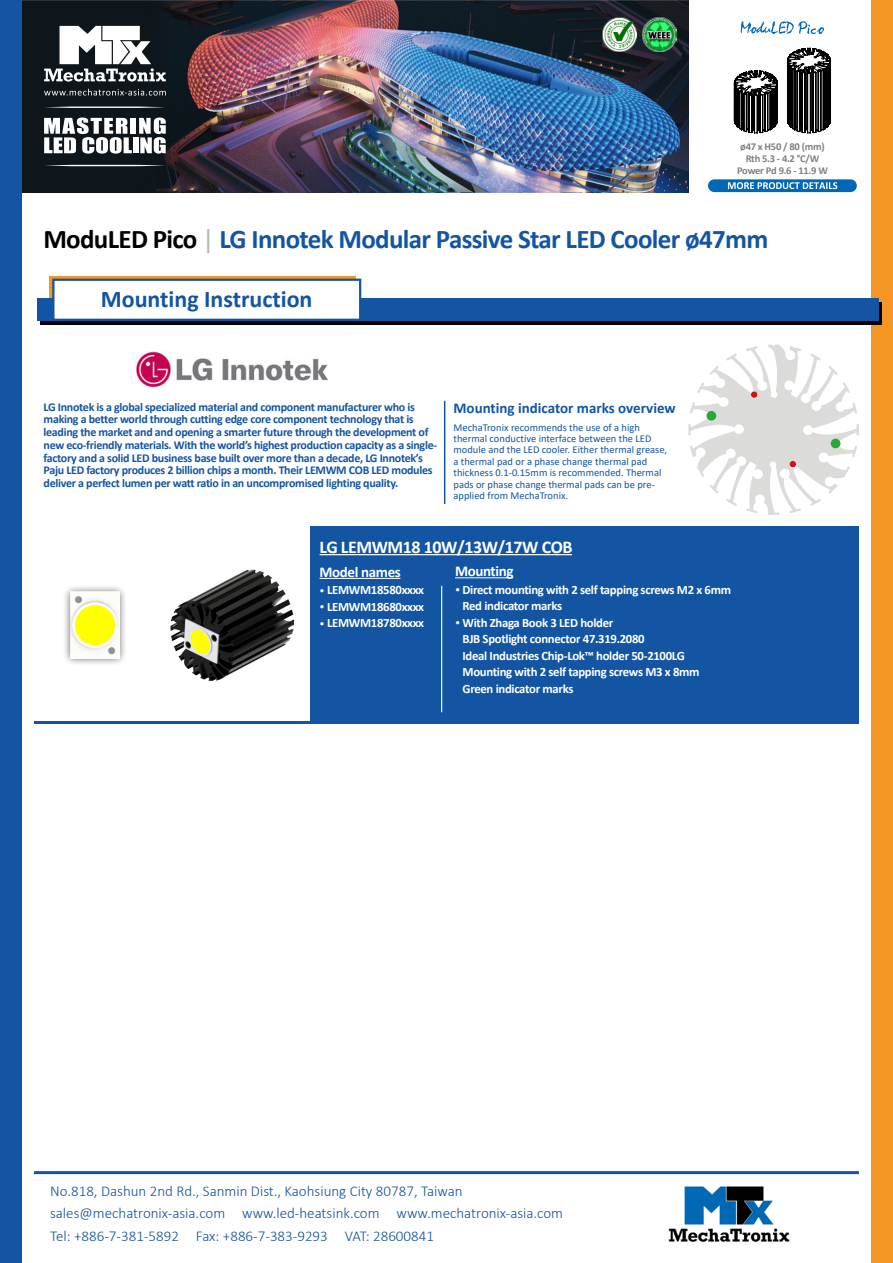
<style>
.page{position:relative;width:893px;height:1263px;background:#fff}
.page>*{position:absolute;margin:0;border:0;box-sizing:border-box;transform-origin:0 0}
.t1{font:700 27px "Calibri";letter-spacing:-.025em;color:#1355a3}
.t2{font:700 24px "Calibri";color:#1355a3}
.t3{font:700 18px "Calibri";letter-spacing:-.025em;color:#fff}
.t4{font:300 15px/22.5px "Calibri";color:#125198}
.t5{font:700 15px "Calibri";color:#1355a3}
.t6{font:700 15px "Calibri";letter-spacing:-.025em;color:#fff}
.t7{font:700 12.75px/16.5px "Calibri";letter-spacing:-.025em;color:#fff}
.t8{font:700 12px/12.8px "Calibri";letter-spacing:-.025em;color:#1355a3}
.t9{font:10.5px/11.4px "Calibri";color:#1355a3}
.t10{font:700 10.5px/12px "Calibri";letter-spacing:-.025em;color:#808080;text-align:center}
.s1{color:#000}
.s2{font-weight:400;color:#b5b6b6}
.s3{font-weight:400;font-size:10.5px}
</style>
<div class="page">
<img style="left:21px;top:0;width:668px;height:192px">
<div style="left:872px;top:0;width:21px;height:1263px;background:#f49624"></div>
<div style="left:0;top:0;width:21px;height:1263px;background:#1355a3"></div>
<hr style="left:34px;top:1171px;width:825px;height:3px;background:#1355a3">
<img style="left:668px;top:1186px;width:122px;height:57px">
<img style="left:602px;top:17px;width:34px;height:34px">
<img style="left:642px;top:17px;width:34px;height:34px">
<svg style="left:44px;top:26px;width:122px;height:56px"></svg>
<svg style="left:44px;top:89px;width:122px;height:7px"></svg>
<svg style="left:44px;top:107px;width:122px;height:1px"></svg>
<svg style="left:44px;top:165px;width:122px;height:1px"></svg>
<div style="left:131px;top:118px;width:5px;height:16px;background:#fff"></div>
<svg style="left:44px;top:118px;width:88px;height:36px"></svg>
<div style="left:133px;top:137px;width:5px;height:16px;background:#fff"></div>
<svg style="left:139px;top:118px;width:27px;height:36px"></svg>
<div style="left:708px;top:179px;width:149px;height:13px;background:#0068b4;border-radius:6px"></div>
<svg style="left:728px;top:182px;width:109px;height:7px"></svg>
<svg style="left:741px;top:21px;width:83px;height:13px"></svg>
<svg style="left:734px;top:70px;width:44px;height:63px"></svg>
<svg style="left:787px;top:48px;width:44px;height:85px;background:#404040"></svg>
<svg style="left:49px;top:276px;width:307px;height:22px"></svg>
<svg style="left:40px;top:302px;width:842px;height:22px;background:#030e1b"></svg>
<div style="left:37px;top:298px;width:842px;height:22px;background:#1355a3"></div>
<div style="left:52px;top:279px;width:309px;height:42px;background:#fff;border:2px solid #1355a3"></div>
<img style="left:170px;top:570px;width:124px;height:110px">
<div style="left:311px;top:526px;width:548px;height:198px;background:#1355a3"></div>
<img style="left:135px;top:352px;width:193px;height:35px">
<div style="left:62px;top:584px;width:65px;height:82px;background:#000;opacity:.65"></div>
<img style="left:70px;top:592px;width:49px;height:66px">
<hr style="left:320px;top:578px;width:80px;height:1px;background:#fff">
<hr style="left:441px;top:586px;width:1px;height:126px;background:#fff">
<hr style="left:320px;top:554px;width:252px;height:1px;background:#fff">
<hr style="left:34px;top:721px;width:382px;height:3px;background:#1355a3">
<hr style="left:455px;top:577px;width:58px;height:1px;background:#fff">
<img style="left:688px;top:344px;width:171px;height:170px">
<div style="left:831px;top:439px;width:9px;height:9px;background:#2aa738;border-radius:50%"></div>
<svg style="left:790px;top:461px;width:6px;height:6px"></svg>
<div style="left:751px;top:391px;width:6px;height:7px;background:#d0121b;border-radius:50%"></div>
<div style="left:706px;top:411px;width:10px;height:10px;background:#2aa738;border-radius:50%"></div>
<hr style="left:444px;top:401px;width:1px;height:103px;background:#1355a3">
<p class="t10" style="left:737px;top:140px;width:92px">ø47 x H50 / 80 (mm)<br>Rth 5.3 - 4.2 °C/W<br>Power Pd 9.6 - 11.9 W</p>
<p class="t1" style="left:43px;top:220px;width:727px"><span class="s1">ModuLED Pico</span> <span class="s2">|</span> LG Innotek Modular Passive Star LED Cooler ø47mm</p>
<p class="t2" style="left:101px;top:282px;width:213px">Mounting Instruction</p>
<p class="t8" style="left:44px;top:400px;width:395px">LG Innotek is a global specialized material and component manufacturer who is making a better world through cutting edge core component technology that is leading the market and and opening a smarter future through the development of new eco-friendly materials. With the world’s highest production capacity as a single&shy;factory and a solid LED business base built over more than a decade, LG Innotek’s Paju LED factory produces 2 billion chips a month. Their LEMWM COB LED modules deliver a perfect lumen per watt ratio in an uncompromised lighting quality.</p>
<p class="t5" style="left:453px;top:397px;width:224px">Mounting indicator marks overview</p>
<p class="t9" style="left:453px;top:421px;width:215px">MechaTronix recommends the use of a high thermal conductive interface between the LED module and the LED cooler. Either thermal grease, a thermal pad or a phase change thermal pad thickness 0.1-0.15mm is recommended. Thermal pads or phase change thermal pads can be pre&shy;applied from MechaTronix.</p>
<p class="t3" style="left:320px;top:534px;width:254px">LG LEMWM18 10W/13W/17W COB</p>
<p class="t6" style="left:455px;top:560px;width:60px">Mounting</p>
<p class="t7" style="left:455px;top:581px;width:278px"><span class="s3">•</span> Direct mounting with 2 self tapping screws M2 x 6mm</p>
<p class="t7" style="left:462px;top:598px;width:101px">Red indicator marks</p>
<p class="t7" style="left:455px;top:614px;width:160px"><span class="s3">•</span> With Zhaga Book 3 LED holder</p>
<p class="t7" style="left:462px;top:631px;width:184px">BJB Spotlight connector 47.319.2080</p>
<p class="t7" style="left:462px;top:647px;width:239px">Ideal Industries Chip-Lok™ holder 50-2100LG<br>Mounting with 2 self tapping screws M3 x 8mm</p>
<p class="t7" style="left:462px;top:680px;width:112px">Green indicator marks</p>
<p class="t6" style="left:320px;top:561px;width:83px">Model names</p>
<p class="t7" style="left:320px;top:582px;width:106px"><span class="s3">•</span> LEMWM18580xxxx</p>
<p class="t7" style="left:320px;top:598px;width:106px"><span class="s3">•</span> LEMWM18680xxxx</p>
<p class="t7" style="left:320px;top:615px;width:106px"><span class="s3">•</span> LEMWM18780xxxx</p>
<p class="t4" style="left:50px;top:1179px;width:515px">No.818, Dashun 2nd Rd., Sanmin Dist., Kaohsiung City 80787, Taiwan sales@mechatronix-asia.com www.led-heatsink.com www.mechatronix-asia.com<br>Tel: +886-7-381-5892 Fax: +886-7-383-9293 VAT: 28600841</p>
</div>
